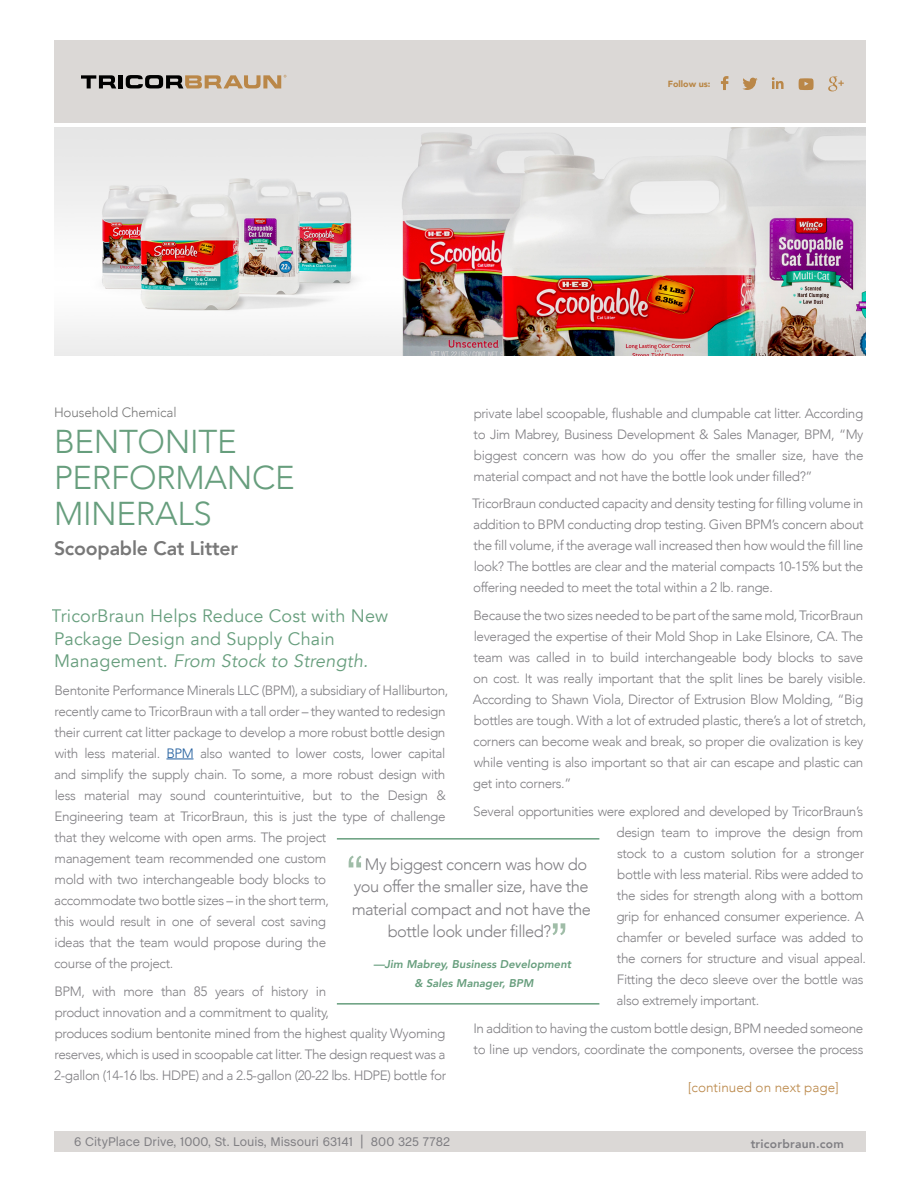
<style>
.page{position:relative;width:918px;height:1188px;background:#fff}
.page>*{position:absolute;margin:0;border:0;box-sizing:border-box;transform-origin:0 0}
.t1{font:50.7px "Arial";color:#a0bda8}
.t2{font:300 33px/36px "Avenir";letter-spacing:-.01em;color:#679e7d}
.t3{font:800 19.5px "Avenir";letter-spacing:-.01em;color:#787878}
.t4{font:18px/22.5px "Avenir";letter-spacing:.01em;color:#679e7d}
.t5{font:300 16.5px/22.5px "Avenir";letter-spacing:-.03em;color:#807f83;text-align:center}
.t6{font:300 13.5px/21px "Avenir";letter-spacing:-.03em;color:#807f83}
.t7{font:300 13.5px "Avenir";color:#ba8748}
.t8{font:300 13.5px "Avenir";letter-spacing:-.01em;color:#787878}
.t9{font:12.75px "Chalet";color:#807f83}
.t10{font:800 12px "Avenir";letter-spacing:.02em;color:#807f83}
.t11{font:italic 800 11.25px/18.3px "Avenir";color:#679e7d;text-align:center}
.t12{font:900 8.85px "Avenir";color:#b98747}
.s1{font-style:italic}
.s2{color:#215e9e}
.s3{font-size:15.3px}
</style>
<div class="page">
<div style="left:54px;top:1132px;width:811px;height:20px;background:#dbd8d6"></div>
<div style="left:54px;top:40px;width:811px;height:83px;background:#dbd8d6"></div>
<hr style="left:119px;top:75px;width:4px;height:13px;background:#000">
<svg style="left:81px;top:75px;width:35px;height:13px"></svg>
<svg style="left:126px;top:75px;width:160px;height:13px"></svg>
<svg style="left:772px;top:77px;width:12px;height:12px"></svg>
<svg style="left:742px;top:78px;width:16px;height:12px"></svg>
<svg style="left:828px;top:76px;width:16px;height:15px"></svg>
<svg style="left:799px;top:78px;width:15px;height:12px"></svg>
<svg style="left:721px;top:76px;width:7px;height:14px"></svg>
<svg style="left:166px;top:759px;width:28px;height:1px"></svg>
<hr style="left:337px;top:838px;width:262px;height:2px;background:#679e7d">
<hr style="left:337px;top:1003px;width:262px;height:2px;background:#679e7d">
<img style="left:54px;top:127px;width:811px;height:228px">
<p class="t12" style="left:668px;top:77px;width:44px">Follow us:</p>
<p class="t6" style="left:474px;top:402px;width:391px;text-align:justify">private label scoopable, flushable and clumpable cat litter. According to Jim Mabrey, Business Development &amp; Sales Manager, BPM, “My biggest concern was how do you offer the smaller size, have the material compact and not have the bottle look under filled?”</p>
<p class="t6" style="left:472px;top:493px;width:393px;text-align:justify">TricorBraun conducted capacity and density testing for filling volume in addition to BPM conducting drop testing. Given BPM’s concern about the fill volume, if the average wall increased then how would the fill line look? The bottles are clear and the material compacts 10-15% but the offering needed to meet the total within a 2 lb. range.</p>
<p class="t6" style="left:473px;top:605px;width:395px">Because the two sizes needed to be part of the same mold, TricorBraun leveraged the expertise of their Mold Shop in Lake Elsinore, CA. The team was called in to build interchangeable body blocks to save on cost. It was really important that the split lines be barely visible.<br>According to Shawn Viola, Director of Extrusion Blow Molding, “Big bottles are tough. With a lot of extruded plastic, there’s a lot of stretch, corners can become weak and break, so proper die ovalization is key while venting is also important so that air can escape and plastic can get into corners.”</p>
<p class="t6" style="left:616px;top:801px;width:251px;text-indent:-143px">Several opportunities were explored and developed by TricorBraun’s design team to improve the design from stock to a custom solution for a stronger bottle with less material. Ribs were added to the sides for strength along with a bottom grip for enhanced consumer experience. A chamfer or beveled surface was added to the corners for structure and visual appeal.<br>Fitting the deco sleeve over the bottle was also extremely important.</p>
<p class="t6" style="left:474px;top:1018px;width:391px">In addition to having the custom bottle design, BPM needed someone to line up vendors, coordinate the components, oversee the process</p>
<p class="t7" style="left:688px;top:1079px;width:152px">[continued on next page]</p>
<p class="t8" style="left:54px;top:405px;width:124px">Household Chemical</p>
<h2 class="t2" style="left:54px;top:424px;width:242px">BENTONITE<br>PERFORMANCE<br>MINERALS</h2>
<h3 class="t3" style="left:54px;top:533px;width:186px">Scoopable Cat Litter</h3>
<h3 class="t4" style="left:52px;top:605px;width:338px">TricorBraun Helps Reduce Cost with New<br>Package Design and Supply Chain<br>Management. <span class="s1">From Stock to Strength.</span></h3>
<p class="t6" style="left:54px;top:680px;width:396px">Bentonite Performance Minerals LLC (BPM), a subsidiary of Halliburton, recently came to TricorBraun with a tall order – they wanted to redesign their current cat litter package to develop a more robust bottle design with less material. <span class="s2">BPM</span> also wanted to lower costs, lower capital and simplify the supply chain. To some, a more robust design with less material may sound counterintuitive, but to the Design &amp; Engineering team at TricorBraun, this is just the type of challenge that they welcome with open arms. The project<br>management team recommended one custom<br>mold with two interchangeable body blocks to<br>accommodate two bottle sizes – in the short term,<br>this would result in one of several cost saving<br>ideas that the team would propose during the<br>course of the project.</p>
<p class="t6" style="left:54px;top:981px;width:393px">BPM, with more than 85 years of history in<br>product innovation and a commitment to quality,<br>produces sodium bentonite mined from the highest quality Wyoming reserves, which is used in scoopable cat litter. The design request was a 2-gallon (14-16 lbs. HDPE) and a 2.5-gallon (20-22 lbs. HDPE) bottle for</p>
<h1 class="t1" style="left:347px;top:841px;width:18px">“</h1>
<p class="t5" style="left:352px;top:853px;width:241px">My biggest concern was how do you offer the smaller size, have the material compact and not have the bottle look under filled?</p>
<h1 class="t1" style="left:551px;top:909px;width:18px">”</h1>
<p class="t11" style="left:373px;top:955px;width:199px">—Jim Mabrey, Business Development &amp; Sales Manager, BPM</p>
<p class="t9" style="left:74px;top:1134px;width:377px">6 CityPlace Drive, 1000, St. Louis, Missouri 63141 <span class="s3">|</span> 800 325 7782</p>
<p class="t10" style="left:751px;top:1134px;width:95px">tricorbraun.com</p>
</div>
